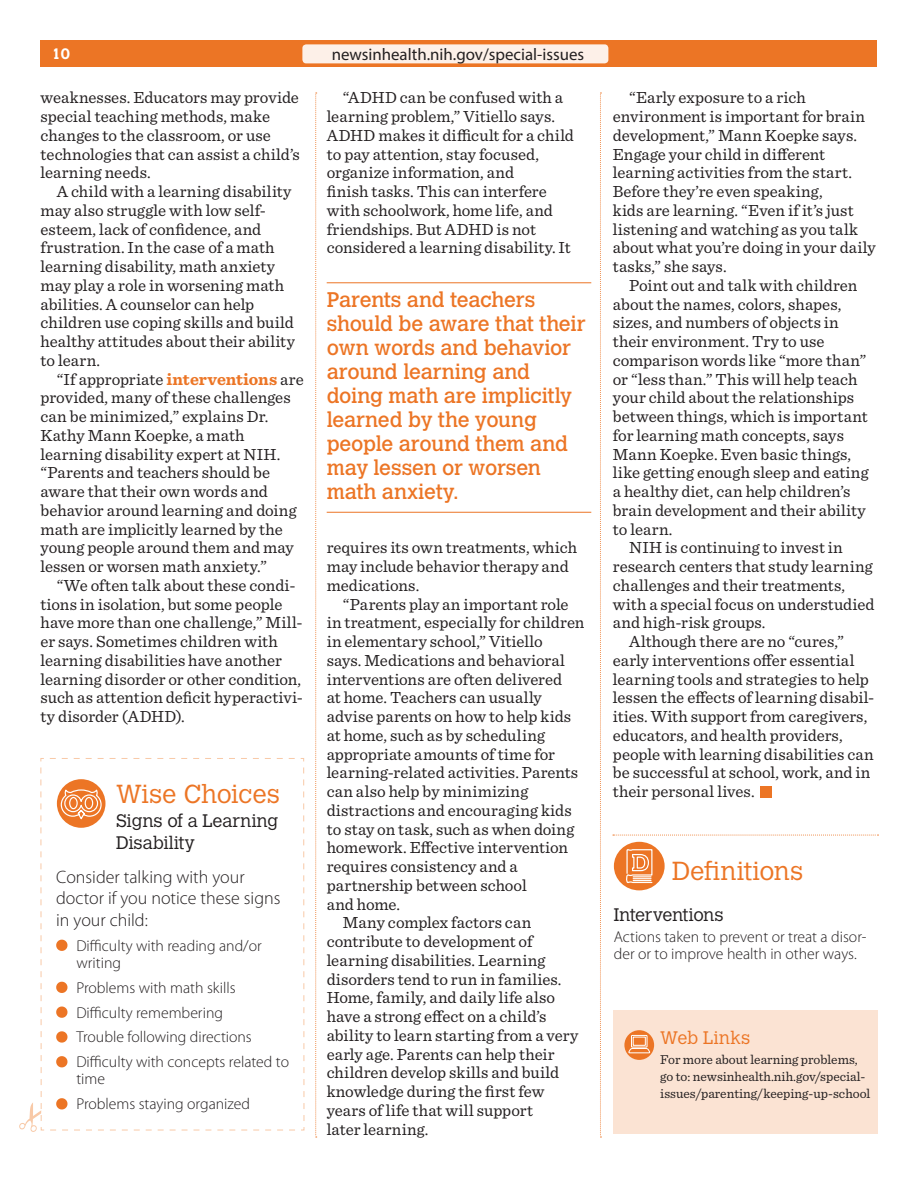
<style>
.page{position:relative;width:918px;height:1188px;background:#fff}
.page>*{position:absolute;margin:0;border:0;box-sizing:border-box;transform-origin:0 0}
.sidebar_H1{font:300 25.8px "Calvert MT Std";color:#ec7525}
.Q{font:21px/24px "Calvert MT Std";letter-spacing:-.015em;color:#ec7525}
.sidebar_H3{font:300 18px/21.6px "Myriad Pro";color:#231f20}
.sidebar_H2{font:300 18px/21.6px "Calvert MT Std";letter-spacing:-.005em;color:#231f20}
.t1{font:300 18px "Calvert MT Std";letter-spacing:.01em;color:#ec7525}
.t2{font:16.8px/18.8px "Sentinel";letter-spacing:.005em;color:#231f20}
.t3{font:16.8px "Myriad Pro";color:#231f20}
.sidebar_L{font:300 15.75px/17.2px "Myriad Pro";color:#231f20}
.sidebar_P{font:300 15.75px/17.2px "Myriad Pro";color:#231f20}
.t4{font:700 15px "Calvert MT Std";color:#fff}
.t5{font:13.5px/17px "Sentinel";color:#231f20}
.s1{font-weight:700;color:#ec7525}
</style>
<div class="page">
<div style="left:40px;top:40px;width:838px;height:28px;background:#ec7525"></div>
<div style="left:302px;top:44px;width:306px;height:19px;background:#fdf0e8;border-radius:4px"></div>
<svg style="left:315px;top:93px;width:2px;height:1045px"></svg>
<svg style="left:600px;top:93px;width:1px;height:1045px"></svg>
<div style="left:760px;top:786px;width:11px;height:11px;background:#ec7525"></div>
<div style="left:614px;top:1010px;width:264px;height:124px;background:#fbe3d3"></div>
<svg style="left:624px;top:1030px;width:30px;height:30px"></svg>
<svg style="left:628px;top:1035px;width:23px;height:19px"></svg>
<div style="left:633px;top:1037px;width:13px;height:9px;border:1px solid #fff"></div>
<svg style="left:40px;top:758px;width:265px;height:373px"></svg>
<svg style="left:56px;top:940px;width:11px;height:11px"></svg>
<svg style="left:56px;top:982px;width:11px;height:11px"></svg>
<svg style="left:56px;top:1007px;width:11px;height:11px"></svg>
<svg style="left:56px;top:1031px;width:11px;height:12px"></svg>
<svg style="left:56px;top:1056px;width:11px;height:11px"></svg>
<svg style="left:56px;top:1098px;width:11px;height:11px"></svg>
<div style="left:57px;top:779px;width:48px;height:49px;background:#ec7525;border-radius:50%"></div>
<svg style="left:60px;top:789px;width:42px;height:32px"></svg>
<svg style="left:19px;top:767px;width:23px;height:365px"></svg>
<hr style="left:327px;top:282px;width:264px;height:1px;background:#ec7525">
<hr style="left:327px;top:512px;width:264px;height:1px;background:#ec7525">
<svg style="left:613px;top:835px;width:266px;height:1px"></svg>
<div style="left:614px;top:842px;width:51px;height:48px;background:#ec7525;border-radius:50%"></div>
<svg style="left:626px;top:849px;width:27px;height:35px"></svg>
<p class="t4" style="left:52px;top:45px;width:20px">10</p>
<p class="t3" style="left:332px;top:44px;width:254px">newsinhealth.nih.gov/special-issues</p>
<p class="t2" style="left:327px;top:87px;width:249px;text-indent:16px">“ADHD can be confused with a learning problem,” Vitiello says.<br>ADHD makes it difficult for a child to pay attention, stay focused, organize information, and<br>finish tasks. This can interfere with schoolwork, home life, and friendships. But ADHD is not considered a learning disability. It</p>
<p class="t2" style="left:40px;top:87px;width:261px">weaknesses. Educators may provide special teaching methods, make changes to the classroom, or use technologies that can assist a child’s learning needs.</p>
<p class="t2" style="left:40px;top:181px;width:256px;text-indent:16px">A child with a learning disability may also struggle with low self&shy;esteem, lack of confidence, and frustration. In the case of a math learning disability, math anxiety may play a role in worsening math abilities. A counselor can help children use coping skills and build healthy attitudes about their ability to learn.</p>
<p class="t2" style="left:40px;top:369px;width:265px;text-indent:16px">“If appropriate <span class="s1">interventions</span> are provided, many of these challenges can be minimized,” explains Dr.<br>Kathy Mann Koepke, a math learning disability expert at NIH. “Parents and teachers should be aware that their own words and behavior around learning and doing math are implicitly learned by the young people around them and may lessen or worsen math anxiety.”</p>
<p class="t2" style="left:40px;top:575px;width:264px;text-indent:16px">“We often talk about these condi&shy;tions in isolation, but some people have more than one challenge,” Mill&shy;er says. Sometimes children with learning disabilities have another learning disorder or other condition, such as attention deficit hyperactivi&shy;ty disorder (ADHD).</p>
<p class="Q" style="left:327px;top:288px;width:260px">Parents and teachers should be aware that their own words and behavior around learning and doing math are implicitly learned by the young people around them and may lessen or worsen math anxiety.</p>
<p class="t2" style="left:327px;top:537px;width:252px">requires its own treatments, which may include behavior therapy and medications.</p>
<p class="t2" style="left:327px;top:594px;width:259px;text-indent:16px">“Parents play an important role in treatment, especially for children in elementary school,” Vitiello<br>says. Medications and behavioral interventions are often delivered<br>at home. Teachers can usually advise parents on how to help kids at home, such as by scheduling appropriate amounts of time for learning-related activities. Parents can also help by minimizing distractions and encouraging kids to stay on task, such as when doing homework. Effective intervention requires consistency and a partnership between school<br>and home.</p>
<p class="t2" style="left:327px;top:912px;width:253px;text-indent:16px">Many complex factors can contribute to development of learning disabilities. Learning disorders tend to run in families.<br>Home, family, and daily life also have a strong effect on a child’s ability to learn starting from a very early age. Parents can help their children develop skills and build knowledge during the first few years of life that will support<br>later learning.</p>
<p class="sidebar_H1" style="left:116px;top:779px;width:165px">Wise Choices</p>
<p class="sidebar_H2" style="left:116px;top:811px;width:164px">Signs of a Learning<br>Disability</p>
<p class="sidebar_H3" style="left:56px;top:866px;width:226px">Consider talking with your doctor if you notice these signs in your child:</p>
<p class="sidebar_L" style="left:76px;top:937px;width:187px">Difficulty with reading and/or writing</p>
<p class="sidebar_L" style="left:76px;top:979px;width:161px">Problems with math skills</p>
<p class="sidebar_L" style="left:76px;top:1004px;width:148px">Difficulty remembering</p>
<p class="sidebar_L" style="left:76px;top:1029px;width:177px">Trouble following directions</p>
<p class="sidebar_L" style="left:76px;top:1054px;width:214px">Difficulty with concepts related to time</p>
<p class="sidebar_L" style="left:76px;top:1096px;width:175px">Problems staying organized</p>
<p class="t2" style="left:613px;top:87px;width:264px;text-indent:16px">“Early exposure to a rich environment is important for brain development,” Mann Koepke says.<br>Engage your child in different learning activities from the start.<br>Before they’re even speaking,<br>kids are learning. “Even if it’s just listening and watching as you talk about what you’re doing in your daily tasks,” she says.</p>
<p class="t2" style="left:613px;top:275px;width:257px;text-indent:16px">Point out and talk with children about the names, colors, shapes, sizes, and numbers of objects in their environment. Try to use comparison words like “more than” or “less than.” This will help teach your child about the relationships between things, which is important for learning math concepts, says<br>Mann Koepke. Even basic things, like getting enough sleep and eating a healthy diet, can help children’s brain development and their ability to learn.</p>
<p class="t2" style="left:613px;top:537px;width:263px;text-indent:16px">NIH is continuing to invest in research centers that study learning challenges and their treatments, with a special focus on understudied and high-risk groups.</p>
<p class="t2" style="left:613px;top:631px;width:263px;text-indent:16px">Although there are no “cures,” early interventions offer essential learning tools and strategies to help lessen the effects of learning disabil&shy;ities. With support from caregivers, educators, and health providers, people with learning disabilities can be successful at school, work, and in their personal lives.</p>
<p class="sidebar_H1" style="left:672px;top:857px;width:133px">Definitions</p>
<p class="sidebar_H2" style="left:614px;top:904px;width:111px">Interventions</p>
<p class="sidebar_P" style="left:614px;top:929px;width:254px">Actions taken to prevent or treat a disor&shy;der or to improve health in other ways.</p>
<p class="t1" style="left:660px;top:1027px;width:91px">Web Links</p>
<p class="t5" style="left:660px;top:1050px;width:212px">For more about learning problems, go to: newsinhealth.nih.gov/special&shy;issues/parenting/keeping-up-school</p>
</div>
